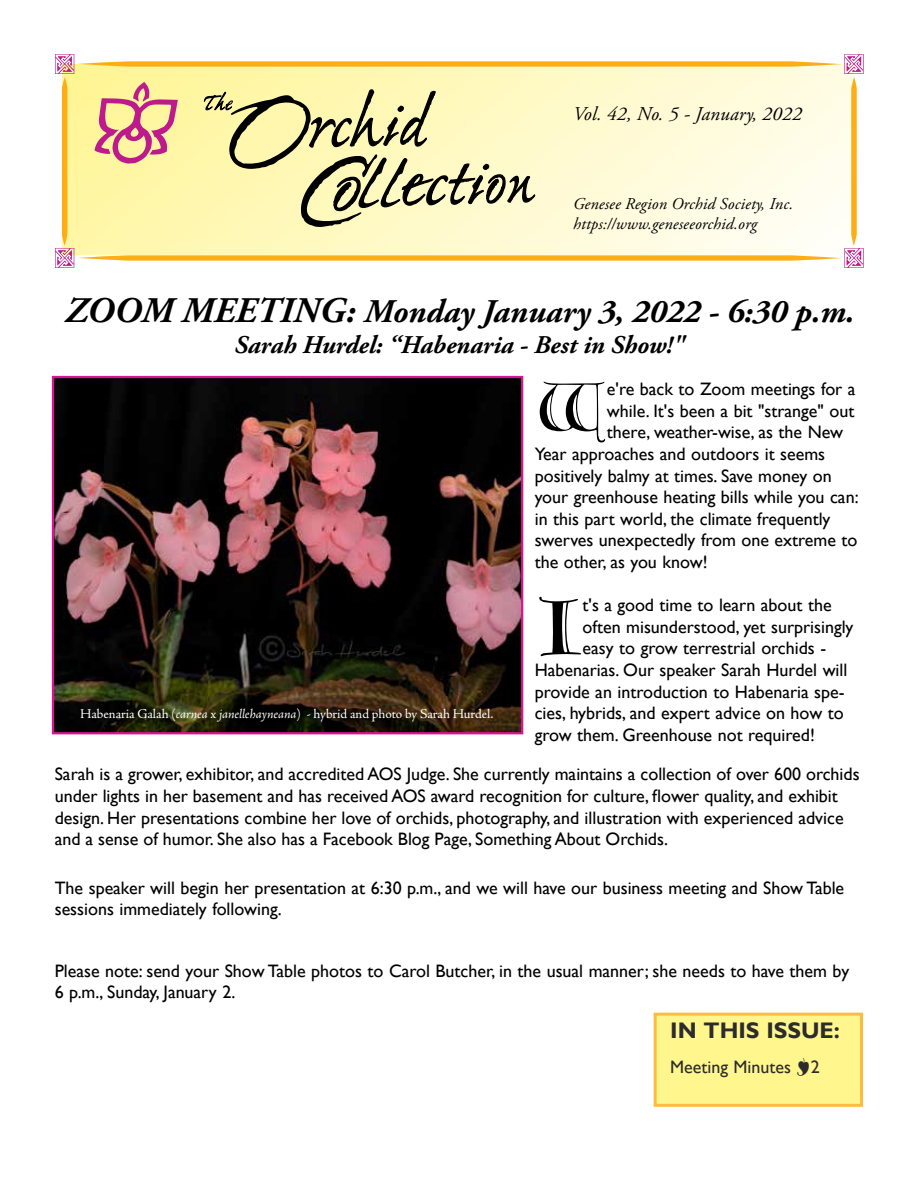
<style>
.page{position:relative;width:918px;height:1188px;background:#fff}
.page>*{position:absolute;margin:0;border:0;box-sizing:border-box;transform-origin:0 0}
.t1{font:79.5px "Goudy Text MT Lombardic Capitals";color:#000}
.t2{font:68.1px "Goudy Text MT Lombardic Capitals";color:#000}
.t3{font:italic 700 33px "Adobe Garamond Pro";color:#000}
.t4{font:italic 700 25.5px "Adobe Garamond Pro";color:#000}
.t5{font:700 22.5px "Gill Sans";color:#000}
.t6{font:italic 19.5px "Adobe Garamond Pro";letter-spacing:.01em;color:#000}
.t7{font:18px/21.6px "Gill Sans";color:#000}
.t8{font:italic 16.5px/19.8px "Adobe Garamond Pro";letter-spacing:.01em;color:#000}
.t9{font:13.5px "Adobe Jenson Pro";letter-spacing:-.005em;color:#fff}
.s1{font-size:36px}
.s2{font-style:italic}
.s3{font-family:"Botanical";font-size:18.75px}
</style>
<div class="page">
<svg style="left:55px;top:54px;width:809px;height:214px;background:#f3e7b8"></svg>
<div style="left:655px;top:1014px;width:206px;height:91px;background:#fff68e"></div>
<div style="left:654px;top:1013px;width:209px;height:94px;border:3px solid #ffad15"></div>
<img style="left:55px;top:379px;width:465px;height:352px">
<div style="left:52px;top:376px;width:471px;height:358px;border:2px solid #dd1391"></div>
<p class="t6" style="left:573px;top:103px;width:230px">Vol. 42, No. 5 - January, 2022</p>
<p class="t8" style="left:573px;top:195px;width:221px">Genesee Region Orchid Society, Inc. https://www.geneseeorchid.org</p>
<h3 class="t3" style="left:65px;top:293px;width:791px"><span class="s1">ZOOM MEETING:</span> Monday January 3, 2022 - 6:30 p.m.</h3>
<h3 class="t4" style="left:234px;top:330px;width:452px">Sarah Hurdel: “Habenaria - Best in Show!"</h3>
<h2 class="t2" style="left:535px;top:371px;width:70px">W</h2>
<p class="t7" style="left:607px;top:379px;width:250px">e're back to Zoom meetings for a</p>
<p class="t7" style="left:607px;top:400px;width:249px">while. It's been a bit "strange" out</p>
<p class="t7" style="left:607px;top:422px;width:238px">there, weather-wise, as the New</p>
<p class="t7" style="left:535px;top:443px;width:292px">Year approaches and outdoors it seems</p>
<p class="t7" style="left:535px;top:465px;width:298px">positively balmy at times. Save money on</p>
<p class="t7" style="left:535px;top:487px;width:325px">your greenhouse heating bills while you can:</p>
<p class="t7" style="left:535px;top:508px;width:297px">in this part world, the climate frequently</p>
<p class="t7" style="left:535px;top:530px;width:324px">swerves unexpectedly from one extreme to</p>
<p class="t7" style="left:535px;top:551px;width:174px">the other, as you know!</p>
<h1 class="t1" style="left:535px;top:585px;width:45px">I</h1>
<p class="t7" style="left:583px;top:595px;width:251px">t's a good time to learn about the</p>
<p class="t7" style="left:583px;top:616px;width:272px">often misunderstood, yet surprisingly</p>
<p class="t7" style="left:583px;top:638px;width:245px">easy to grow terrestrial orchids -</p>
<p class="t7" style="left:535px;top:659px;width:314px">Habenarias. Our speaker Sarah Hurdel will</p>
<p class="t7" style="left:535px;top:681px;width:311px">provide an introduction to Habenaria spe-</p>
<p class="t7" style="left:535px;top:703px;width:310px">cies, hybrids, and expert advice on how to</p>
<p class="t7" style="left:535px;top:724px;width:282px">grow them. Greenhouse not required!</p>
<p class="t7" style="left:55px;top:764px;width:806px">Sarah is a grower, exhibitor, and accredited AOS Judge. She currently maintains a collection of over 600 orchids under lights in her basement and has received AOS award recognition for culture, flower quality, and exhibit design. Her presentations combine her love of orchids, photography, and illustration with experienced advice and a sense of humor. She also has a Facebook Blog Page, Something About Orchids.</p>
<p class="t7" style="left:55px;top:877px;width:791px">The speaker will begin her presentation at 6:30 p.m., and we will have our business meeting and Show Table sessions immediately following.</p>
<p class="t9" style="left:80px;top:706px;width:415px">Habenaria Galah (<span class="s2">carnea</span> x <span class="s2">janellehayneana</span>) - hybrid and photo by Sarah Hurdel.</p>
<p class="t7" style="left:55px;top:960px;width:796px">Please note: send your Show Table photos to Carol Butcher, in the usual manner; she needs to have them by<br>6 p.m., Sunday, January 2.</p>
<p class="t5" style="left:670px;top:1017px;width:171px">IN THIS ISSUE:</p>
<p class="t7" style="left:670px;top:1057px;width:151px">Meeting Minutes <span class="s3">D</span>2</p>
</div>
